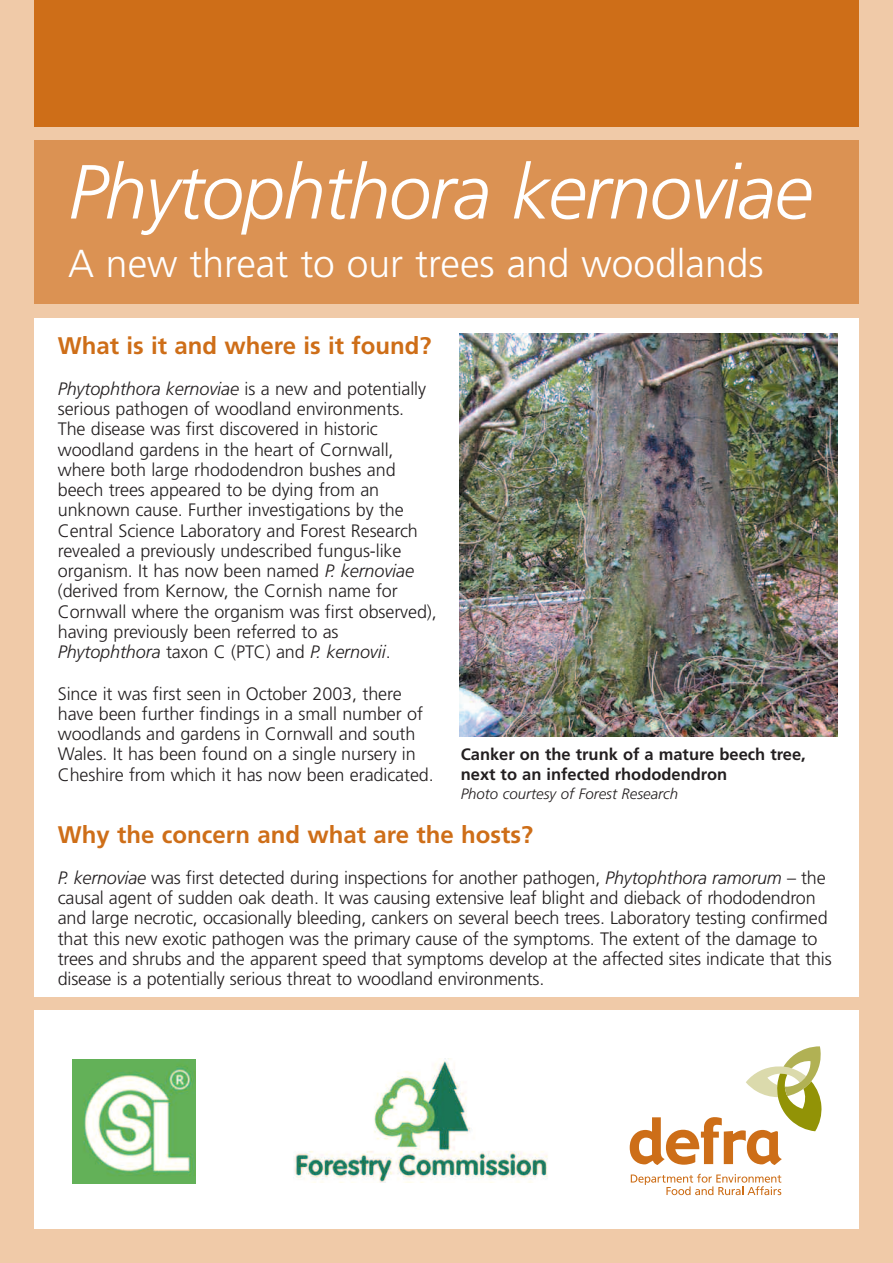
<style>
.page{position:relative;width:893px;height:1263px;background:#f0caa8}
.page>*{position:absolute;margin:0;border:0;box-sizing:border-box;transform-origin:0 0}
.t1{font:italic 300 76.5px "Frutiger";letter-spacing:-.02em;color:#fff}
.t2{font:300 39px "Frutiger";color:#fff}
.t3{font:700 24px "Frutiger";color:#ce6e18}
.t4{font:300 18px/20.2px "Frutiger";letter-spacing:-.005em;color:#231f20}
.t5{font:700 16.5px/19.5px "Frutiger";color:#231f20}
.t6{font:italic 300 15px "Frutiger";color:#231f20}
.s1{font-style:italic}
</style>
<div class="page">
<div style="left:34px;top:0;width:825px;height:126px;background:#ce6e18"></div>
<div style="left:34px;top:1010px;width:825px;height:219px;background:#fff"></div>
<svg style="left:630px;top:1046px;width:191px;height:119px"></svg>
<svg style="left:631px;top:1174px;width:150px;height:21px"></svg>
<div style="left:34px;top:318px;width:825px;height:679px;background:#fff"></div>
<img style="left:459px;top:333px;width:379px;height:403px">
<div style="left:34px;top:140px;width:825px;height:164px;background:#db9253"></div>
<img style="left:72px;top:1060px;width:124px;height:123px">
<img style="left:293px;top:1060px;width:255px;height:122px">
<h1 class="t1" style="left:68px;top:161px;width:746px">Phytophthora kernoviae</h1>
<h2 class="t2" style="left:68px;top:248px;width:697px">A new threat to our trees and woodlands</h2>
<h3 class="t3" style="left:58px;top:336px;width:375px">What is it and where is it found?</h3>
<p class="t4" style="left:58px;top:380px;width:381px"><span class="s1">Phytophthora kernoviae</span> is a new and potentially serious pathogen of woodland environments.<br>The disease was first discovered in historic woodland gardens in the heart of Cornwall, where both large rhododendron bushes and beech trees appeared to be dying from an unknown cause. Further investigations by the Central Science Laboratory and Forest Research revealed a previously undescribed fungus-like organism. It has now been named <span class="s1">P. kernoviae </span>(derived from Kernow, the Cornish name for Cornwall where the organism was first observed), having previously been referred to as <span class="s1">Phytophthora</span> taxon C (PTC) and <span class="s1">P. kernovii</span>.</p>
<p class="t4" style="left:58px;top:684px;width:378px">Since it was first seen in October 2003, there have been further findings in a small number of woodlands and gardens in Cornwall and south Wales. It has been found on a single nursery in Cheshire from which it has now been eradicated.</p>
<p class="t5" style="left:461px;top:746px;width:347px">Canker on the trunk of a mature beech tree, next to an infected rhododendron</p>
<p class="t6" style="left:461px;top:788px;width:219px">Photo courtesy of Forest Research</p>
<h3 class="t3" style="left:58px;top:824px;width:477px">Why the concern and what are the hosts?</h3>
<p class="t4" style="left:58px;top:869px;width:775px"><span class="s1">P. kernoviae</span> was first detected during inspections for another pathogen, <span class="s1">Phytophthora ramorum</span> – the causal agent of sudden oak death. It was causing extensive leaf blight and dieback of rhododendron and large necrotic, occasionally bleeding, cankers on several beech trees. Laboratory testing confirmed that this new exotic pathogen was the primary cause of the symptoms. The extent of the damage to trees and shrubs and the apparent speed that symptoms develop at the affected sites indicate that this disease is a potentially serious threat to woodland environments.</p>
</div>
